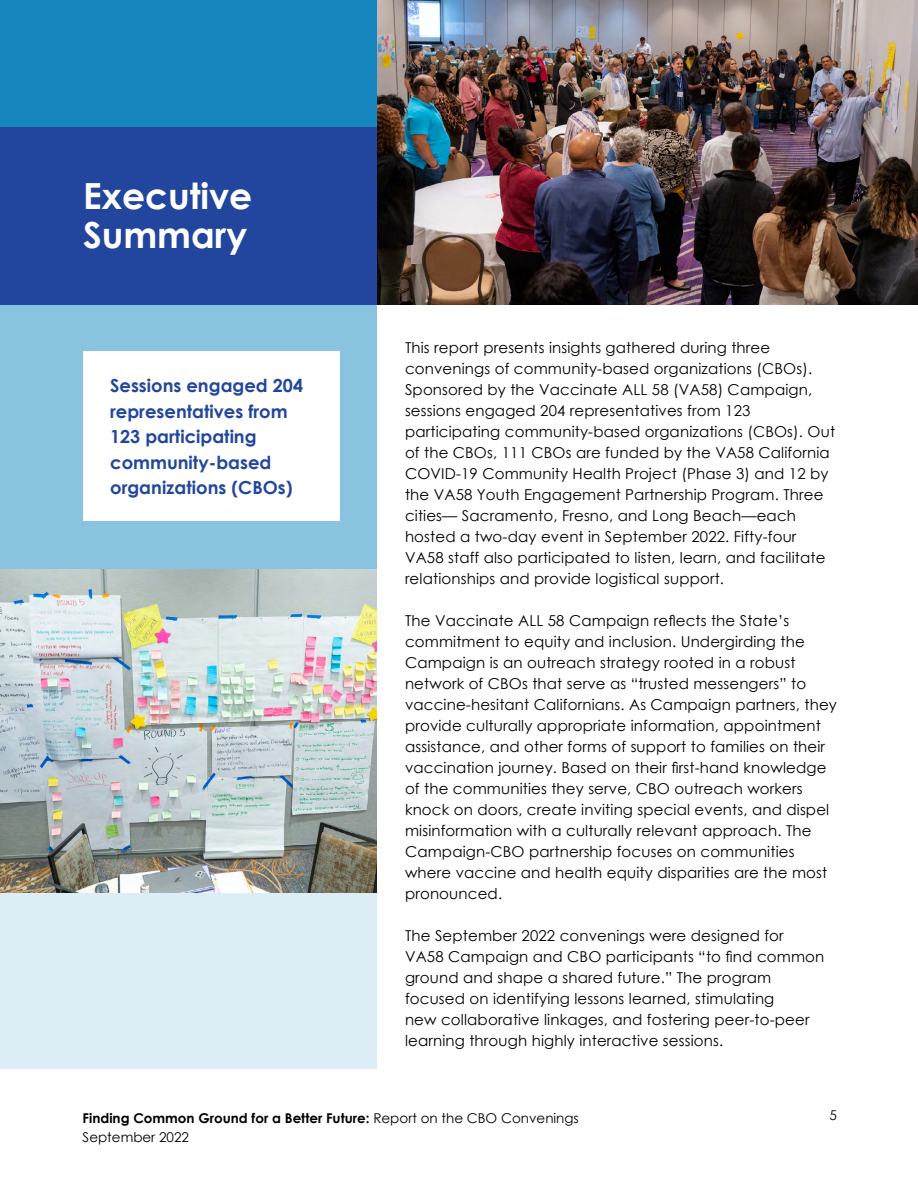
<style>
.page{position:relative;width:918px;height:1188px;background:#fff}
.page>*{position:absolute;margin:0;border:0;box-sizing:border-box;transform-origin:0 0}
.H1{font:700 36px/39px "Century Gothic";color:#fff}
.Paragraph{font:700 18px/25.5px "Century Gothic";color:#22469e}
.Paragraph-2{font:15px/21px "Century Gothic";letter-spacing:.01em;color:#000}
.t1{font:700 13.5px "Century Gothic";color:#000}
.t2{font:13.5px "Century Gothic";color:#000}
.s1{font-weight:400}
</style>
<div class="page">
<img style="left:377px;top:0;width:541px;height:304px">
<div style="left:0;top:0;width:377px;height:230px;background:#1586be"></div>
<div style="left:0;top:239px;width:377px;height:343px;background:#8ac3df"></div>
<div style="left:0;top:582px;width:377px;height:487px;background:#dcedf5"></div>
<div style="left:0;top:127px;width:377px;height:177px;background:#22469e"></div>
<div style="left:83px;top:352px;width:256px;height:169px;background:#fff"></div>
<img style="left:0;top:570px;width:377px;height:322px">
<h2 class="H1" style="left:83px;top:174px;width:171px">Executive<br>Summary</h2>
<p class="Paragraph" style="left:110px;top:372px;width:194px">Sessions engaged 204 representatives from<br>123 participating community-based organizations (CBOs)</p>
<p class="Paragraph-2" style="left:405px;top:337px;width:432px">This report presents insights gathered during three convenings of community-based organizations (CBOs).<br>Sponsored by the Vaccinate ALL 58 (VA58) Campaign, sessions engaged 204 representatives from 123 participating community-based organizations (CBOs). Out of the CBOs, 111 CBOs are funded by the VA58 California COVID-19 Community Health Project (Phase 3) and 12 by the VA58 Youth Engagement Partnership Program. Three cities–– Sacramento, Fresno, and Long Beach––each hosted a two-day event in September 2022. Fifty-four VA58 staff also participated to listen, learn, and facilitate relationships and provide logistical support.</p>
<p class="Paragraph-2" style="left:405px;top:610px;width:433px">The Vaccinate ALL 58 Campaign reflects the State’s commitment to equity and inclusion. Undergirding the Campaign is an outreach strategy rooted in a robust network of CBOs that serve as “trusted messengers” to vaccine-hesitant Californians. As Campaign partners, they provide culturally appropriate information, appointment assistance, and other forms of support to families on their vaccination journey. Based on their first-hand knowledge of the communities they serve, CBO outreach workers knock on doors, create inviting special events, and dispel misinformation with a culturally relevant approach. The Campaign-CBO partnership focuses on communities where vaccine and health equity disparities are the most pronounced.</p>
<p class="Paragraph-2" style="left:405px;top:925px;width:421px">The September 2022 convenings were designed for VA58 Campaign and CBO participants “to find common ground and shape a shared future.” The program focused on identifying lessons learned, stimulating<br>new collaborative linkages, and fostering peer-to-peer learning through highly interactive sessions.</p>
<p class="t1" style="left:83px;top:1107px;width:498px">Finding Common Ground for a Better Future: <span class="s1">Report on the CBO Convenings</span></p>
<p class="t2" style="left:830px;top:1105px;width:9px">5</p>
<p class="t2" style="left:83px;top:1128px;width:108px">September 2022</p>
</div>
